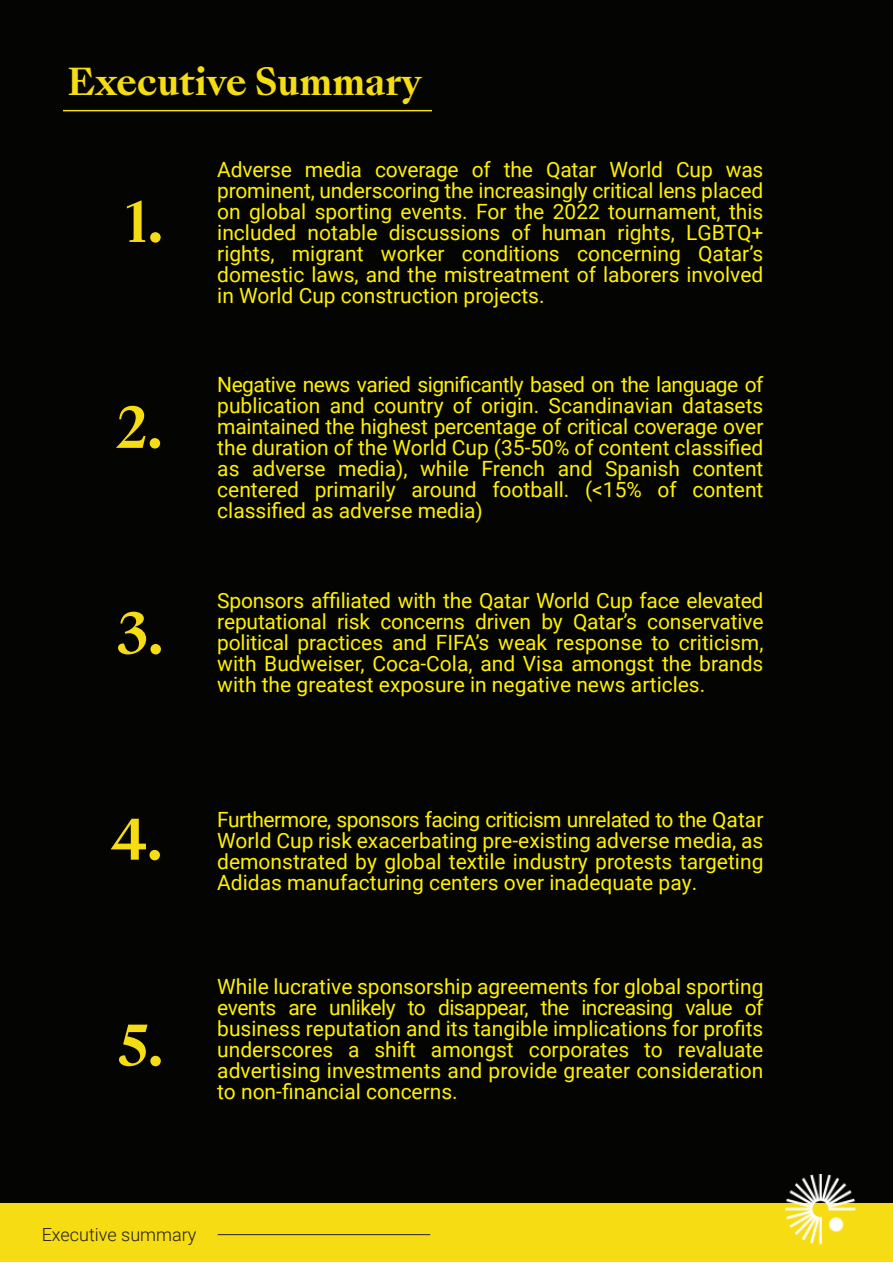
<style>
.page{position:relative;width:893px;height:1263px;background:#fff}
.page>*{position:absolute;margin:0;border:0;box-sizing:border-box;transform-origin:0 0}
.t1{font:700 54px "Sang Bleu Kingdom";color:#f6dc13}
.Summary{font:700 36px "Sang Bleu Kingdom";color:#f6dc13}
.t2{font:21px/21px "Roboto";color:#fff101;text-align:justify}
.t3{font:300 18px "Roboto";color:#231f20}
</style>
<div class="page">
<div style="left:0;top:1201px;width:892px;height:61px;background:#f6dc13"></div>
<hr style="left:218px;top:1234px;width:212px;height:1px;background:#231f20">
<div style="left:0;top:0;width:893px;height:1202px;background:#040503"></div>
<img style="left:770px;top:1175px;width:94px;height:70px">
<hr style="left:63px;top:110px;width:369px;height:1px;background:#f6dc13">
<p class="Summary" style="left:68px;top:56px;width:355px">Executive Summary</p>
<p class="t1" style="left:126px;top:184px;width:39px">1.</p>
<p class="t1" style="left:116px;top:390px;width:48px">2.</p>
<p class="t1" style="left:117px;top:595px;width:48px">3.</p>
<p class="t1" style="left:111px;top:801px;width:53px">4.</p>
<p class="t1" style="left:118px;top:1007px;width:46px">5.</p>
<p class="t2" style="left:217px;top:158px;width:548px">Adverse media coverage of the Qatar World Cup was prominent, underscoring the increasingly critical lens placed on global sporting events. For the 2022 tournament, this included notable discussions of human rights, LGBTQ+ rights, migrant worker conditions concerning Qatar’s domestic laws, and the mistreatment of laborers involved in World Cup construction projects.</p>
<p class="t2" style="left:217px;top:374px;width:548px">Negative news varied significantly based on the language of publication and country of origin. Scandinavian datasets maintained the highest percentage of critical coverage over the duration of the World Cup (35-50% of content classified as adverse media), while French and Spanish content centered primarily around football. (&lt;15% of content classified as adverse media)</p>
<p class="t2" style="left:217px;top:590px;width:548px">Sponsors affiliated with the Qatar World Cup face elevated reputational risk concerns driven by Qatar’s conservative political practices and FIFA’s weak response to criticism, with Budweiser, Coca-Cola, and Visa amongst the brands with the greatest exposure in negative news articles.</p>
<p class="t2" style="left:217px;top:808px;width:548px">Furthermore, sponsors facing criticism unrelated to the Qatar World Cup risk exacerbating pre-existing adverse media, as demonstrated by global textile industry protests targeting Adidas manufacturing centers over inadequate pay.</p>
<p class="t2" style="left:217px;top:975px;width:548px">While lucrative sponsorship agreements for global sporting events are unlikely to disappear, the increasing value of business reputation and its tangible implications for profits underscores a shift amongst corporates to revaluate advertising investments and provide greater consideration to non-financial concerns.</p>
<p class="t3" style="left:42px;top:1221px;width:156px">Executive summary</p>
</div>
